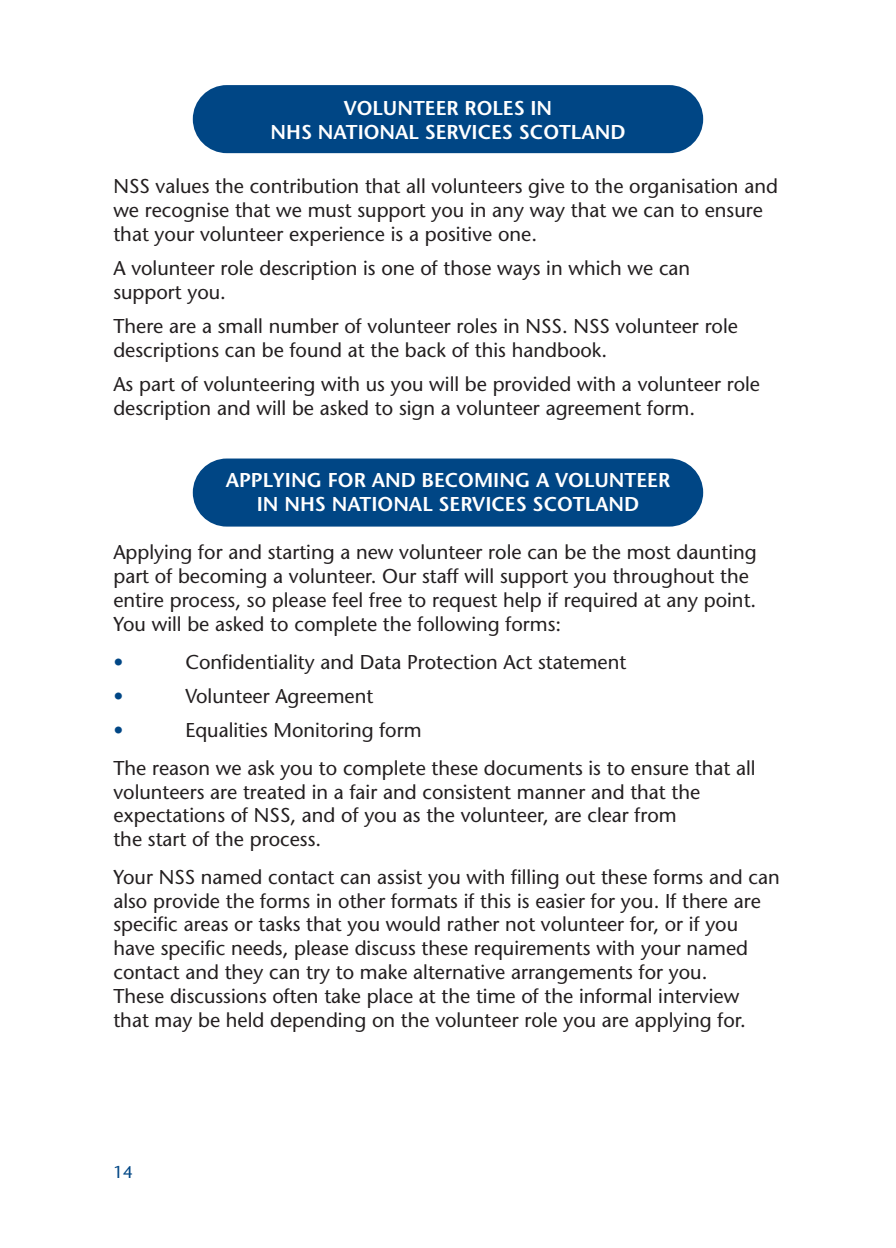
<style>
.page{position:relative;width:896px;height:1248px;background:#fff}
.page>*{position:absolute;margin:0;border:0;box-sizing:border-box;transform-origin:0 0}
.t1{font:20px/24px "Stone Sans";color:#231f20}
.t2{font:600 20px/24px "Stone Sans";color:#fff;text-align:center}
.t3{font:20px "Stone Sans";color:#004685}
.t4{font:17px "Stone Sans";color:#004685}
</style>
<div class="page">
<div style="left:193px;top:85px;width:510px;height:68px;background:#004685;border-radius:34px"></div>
<div style="left:193px;top:458px;width:510px;height:68px;background:#004685;border-radius:34px"></div>
<p class="t2" style="left:271px;top:98px;width:356px">VOLUNTEER ROLES IN<br>NHS NATIONAL SERVICES SCOTLAND</p>
<p class="t1" style="left:113px;top:176px;width:666px">NSS values the contribution that all volunteers give to the organisation and we recognise that we must support you in any way that we can to ensure that your volunteer experience is a positive one.</p>
<p class="t1" style="left:113px;top:258px;width:578px">A volunteer role description is one of those ways in which we can support you.</p>
<p class="t1" style="left:113px;top:316px;width:626px">There are a small number of volunteer roles in NSS. NSS volunteer role descriptions can be found at the back of this handbook.</p>
<p class="t1" style="left:113px;top:374px;width:648px">As part of volunteering with us you will be provided with a volunteer role description and will be asked to sign a volunteer agreement form.</p>
<p class="t2" style="left:226px;top:470px;width:446px">APPLYING FOR AND BECOMING A VOLUNTEER<br>IN NHS NATIONAL SERVICES SCOTLAND</p>
<p class="t1" style="left:113px;top:542px;width:645px">Applying for and starting a new volunteer role can be the most daunting part of becoming a volunteer. Our staff will support you throughout the entire process, so please feel free to request help if required at any point.<br>You will be asked to complete the following forms:</p>
<p class="t3" style="left:113px;top:654px;width:11px">•</p>
<p class="t1" style="left:185px;top:652px;width:442px">Confidentiality and Data Protection Act statement</p>
<p class="t3" style="left:113px;top:688px;width:11px">•</p>
<p class="t1" style="left:185px;top:686px;width:189px">Volunteer Agreement</p>
<p class="t3" style="left:113px;top:722px;width:11px">•</p>
<p class="t1" style="left:113px;top:713px;width:643px;line-height:37.8px;text-indent:72px">Equalities Monitoring form<br>The reason we ask you to complete these documents is to ensure that all</p>
<p class="t1" style="left:113px;top:781px;width:588px">volunteers are treated in a fair and consistent manner and that the expectations of NSS, and of you as the volunteer, are clear from the start of the process.</p>
<p class="t1" style="left:113px;top:867px;width:668px">Your NSS named contact can assist you with filling out these forms and can also provide the forms in other formats if this is easier for you. If there are specific areas or tasks that you would rather not volunteer for, or if you have specific needs, please discuss these requirements with your named contact and they can try to make alternative arrangements for you.<br>These discussions often take place at the time of the informal interview<br>that may be held depending on the volunteer role you are applying for.</p>
<p class="t4" style="left:113px;top:1165px;width:21px">14</p>
</div>
